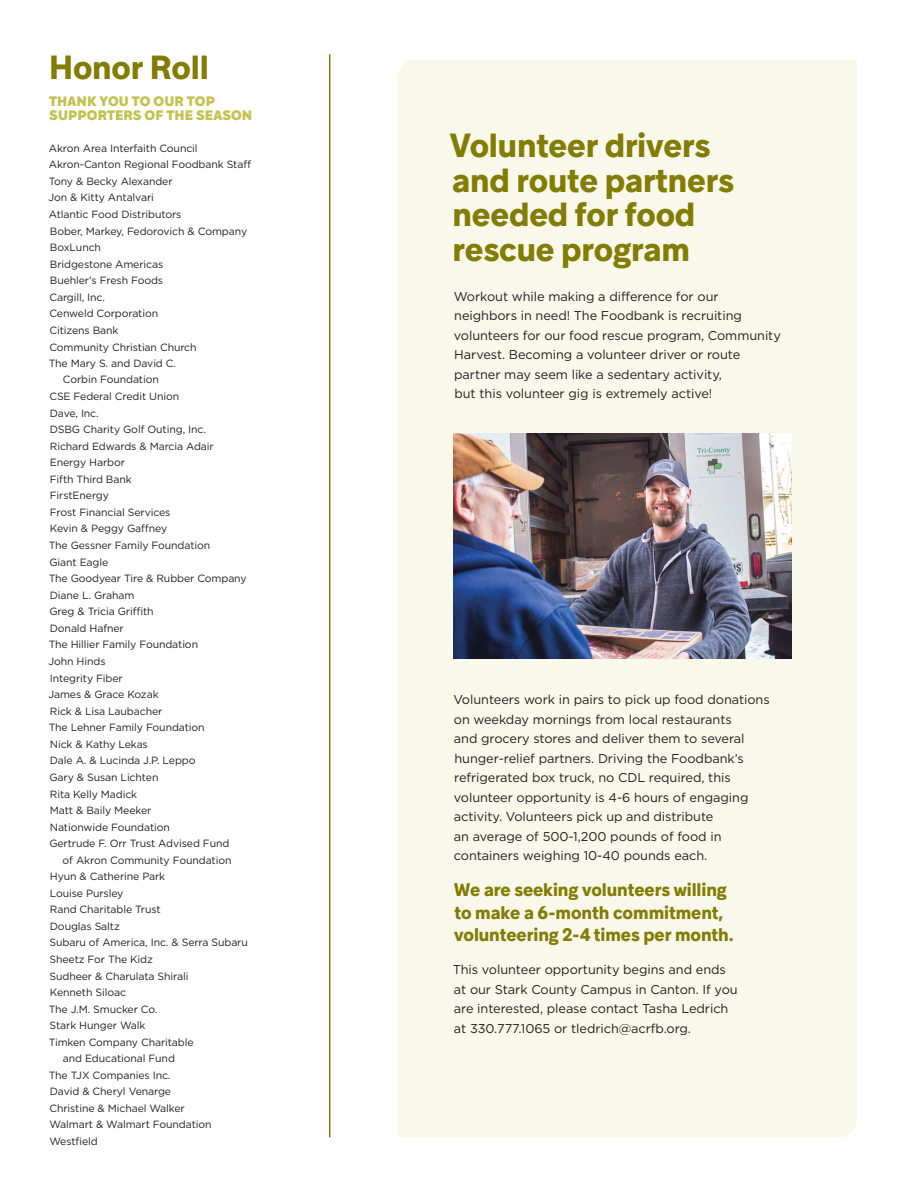
<style>
.page{position:relative;width:918px;height:1188px;background:#fff}
.page>*{position:absolute;margin:0;border:0;box-sizing:border-box;transform-origin:0 0}
.t1{font:700 33px/34.5px "Guillon";letter-spacing:-.005em;color:#827c00}
.t2{font:700 18px/22.5px "Guillon";letter-spacing:-.005em;color:#827c00}
.t3{font:900 13.5px/13.5px "Guillon";letter-spacing:.01em;color:#c3c150}
.t4{font:12.75px/19.5px "Gotham";letter-spacing:-.005em;color:#231f20}
.t5{font:10.5px "Gotham";letter-spacing:-.01em;color:#231f20}
</style>
<div class="page">
<div style="left:398px;top:60px;width:459px;height:1077px;background:#f8f8eb"></div>
<img style="left:454px;top:434px;width:337px;height:225px">
<hr style="left:329px;top:54px;width:1px;height:1083px;background:#827c00">
<p class="t1" style="left:49px;top:50px;width:161px">Honor Roll</p>
<p class="t3" style="left:49px;top:94px;width:205px">THANK YOU TO OUR TOP<br>SUPPORTERS OF THE SEASON</p>
<p class="t5" style="left:49px;top:141px;width:150px">Akron Area Interfaith Council</p>
<p class="t5" style="left:49px;top:158px;width:204px">Akron-Canton Regional Foodbank Staff</p>
<p class="t5" style="left:49px;top:174px;width:125px">Tony &amp; Becky Alexander</p>
<p class="t5" style="left:48px;top:191px;width:107px">Jon &amp; Kitty Antalvari</p>
<p class="t5" style="left:49px;top:208px;width:134px">Atlantic Food Distributors</p>
<p class="t5" style="left:50px;top:224px;width:199px">Bober, Markey, Fedorovich &amp; Company</p>
<p class="t5" style="left:50px;top:241px;width:53px">BoxLunch</p>
<p class="t5" style="left:50px;top:257px;width:115px">Bridgestone Americas</p>
<p class="t5" style="left:50px;top:274px;width:115px">Buehler's Fresh Foods</p>
<p class="t5" style="left:49px;top:290px;width:57px">Cargill, Inc.</p>
<p class="t5" style="left:49px;top:307px;width:110px">Cenweld Corporation</p>
<p class="t5" style="left:49px;top:324px;width:71px">Citizens Bank</p>
<p class="t5" style="left:49px;top:340px;width:149px">Community Christian Church</p>
<p class="t5" style="left:49px;top:357px;width:129px">The Mary S. and David C.</p>
<p class="t5" style="left:63px;top:373px;width:98px">Corbin Foundation</p>
<p class="t5" style="left:49px;top:390px;width:131px">CSE Federal Credit Union</p>
<p class="t5" style="left:50px;top:406px;width:50px">Dave, Inc.</p>
<p class="t5" style="left:50px;top:423px;width:158px">DSBG Charity Golf Outing, Inc.</p>
<p class="t5" style="left:50px;top:439px;width:165px">Richard Edwards &amp; Marcia Adair</p>
<p class="t5" style="left:50px;top:456px;width:77px">Energy Harbor</p>
<p class="t5" style="left:50px;top:472px;width:83px">Fifth Third Bank</p>
<p class="t5" style="left:50px;top:489px;width:61px">FirstEnergy</p>
<p class="t5" style="left:50px;top:505px;width:122px">Frost Financial Services</p>
<p class="t5" style="left:50px;top:522px;width:119px">Kevin &amp; Peggy Gaffney</p>
<p class="t5" style="left:49px;top:539px;width:163px">The Gessner Family Foundation</p>
<p class="t5" style="left:49px;top:555px;width:60px">Giant Eagle</p>
<p class="t5" style="left:49px;top:572px;width:200px">The Goodyear Tire &amp; Rubber Company</p>
<p class="t5" style="left:50px;top:588px;width:86px">Diane L. Graham</p>
<p class="t5" style="left:49px;top:605px;width:106px">Greg &amp; Tricia Griffith</p>
<p class="t5" style="left:50px;top:621px;width:76px">Donald Hafner</p>
<p class="t5" style="left:49px;top:638px;width:151px">The Hillier Family Foundation</p>
<p class="t5" style="left:48px;top:655px;width:59px">John Hinds</p>
<p class="t5" style="left:50px;top:671px;width:75px">Integrity Fiber</p>
<p class="t5" style="left:48px;top:688px;width:112px">James &amp; Grace Kozak</p>
<p class="t5" style="left:50px;top:704px;width:114px">Rick &amp; Lisa Laubacher</p>
<p class="t5" style="left:49px;top:721px;width:158px">The Lehner Family Foundation</p>
<p class="t5" style="left:50px;top:737px;width:100px">Nick &amp; Kathy Lekas</p>
<p class="t5" style="left:50px;top:754px;width:147px">Dale A. &amp; Lucinda J.P. Leppo</p>
<p class="t5" style="left:49px;top:771px;width:111px">Gary &amp; Susan Lichten</p>
<p class="t5" style="left:50px;top:787px;width:89px">Rita Kelly Madick</p>
<p class="t5" style="left:50px;top:804px;width:103px">Matt &amp; Baily Meeker</p>
<p class="t5" style="left:50px;top:820px;width:122px">Nationwide Foundation</p>
<p class="t5" style="left:49px;top:837px;width:182px">Gertrude F. Orr Trust Advised Fund</p>
<p class="t5" style="left:63px;top:853px;width:170px">of Akron Community Foundation</p>
<p class="t5" style="left:50px;top:870px;width:117px">Hyun &amp; Catherine Park</p>
<p class="t5" style="left:50px;top:886px;width:75px">Louise Pursley</p>
<p class="t5" style="left:50px;top:903px;width:112px">Rand Charitable Trust</p>
<p class="t5" style="left:50px;top:919px;width:72px">Douglas Saltz</p>
<p class="t5" style="left:50px;top:936px;width:200px">Subaru of America, Inc. &amp; Serra Subaru</p>
<p class="t5" style="left:50px;top:953px;width:105px">Sheetz For The Kidz</p>
<p class="t5" style="left:50px;top:969px;width:141px">Sudheer &amp; Charulata Shirali</p>
<p class="t5" style="left:50px;top:986px;width:78px">Kenneth Siloac</p>
<p class="t5" style="left:49px;top:1002px;width:110px">The J.M. Smucker Co.</p>
<p class="t5" style="left:50px;top:1019px;width:97px">Stark Hunger Walk</p>
<p class="t5" style="left:49px;top:1035px;width:146px">Timken Company Charitable</p>
<p class="t5" style="left:63px;top:1052px;width:114px">and Educational Fund</p>
<p class="t5" style="left:49px;top:1068px;width:123px">The TJX Companies Inc.</p>
<p class="t5" style="left:50px;top:1085px;width:123px">David &amp; Cheryl Venarge</p>
<p class="t5" style="left:49px;top:1101px;width:137px">Christine &amp; Michael Walker</p>
<p class="t5" style="left:49px;top:1118px;width:164px">Walmart &amp; Walmart Foundation</p>
<p class="t5" style="left:49px;top:1135px;width:50px">Westfield</p>
<p class="t1" style="left:450px;top:127px;width:286px">Volunteer drivers and route partners needed for food rescue program</p>
<p class="t4" style="left:454px;top:286px;width:329px">Workout while making a difference for our neighbors in need! The Foodbank is recruiting volunteers for our food rescue program, Community Harvest. Becoming a volunteer driver or route partner may seem like a sedentary activity,<br>but this volunteer gig is extremely active!</p>
<p class="t4" style="left:453px;top:690px;width:318px">Volunteers work in pairs to pick up food donations on weekday mornings from local restaurants<br>and grocery stores and deliver them to several hunger-relief partners. Driving the Foodbank’s refrigerated box truck, no CDL required, this volunteer opportunity is 4-6 hours of engaging activity. Volunteers pick up and distribute<br>an average of 500-1,200 pounds of food in containers weighing 10-40 pounds each.</p>
<p class="t2" style="left:454px;top:878px;width:281px">We are seeking volunteers willing to make a 6-month commitment, volunteering 2-4 times per month.</p>
<p class="t4" style="left:453px;top:960px;width:286px">This volunteer opportunity begins and ends at our Stark County Campus in Canton. If you are interested, please contact Tasha Ledrich at 330.777.1065 or tledrich@acrfb.org.</p>
</div>
